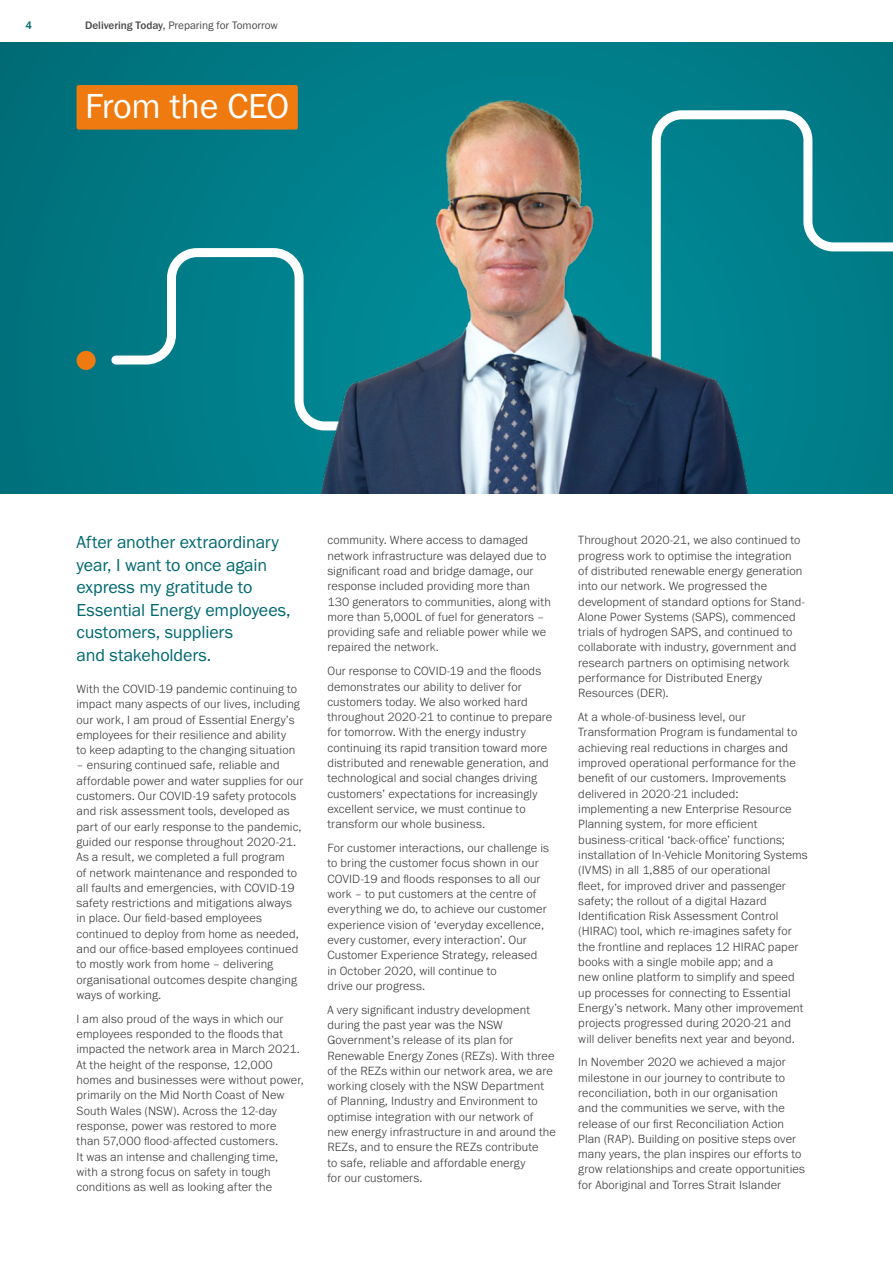
<style>
.page{position:relative;width:893px;height:1263px;background:#fff}
.page>*{position:absolute;margin:0;border:0;box-sizing:border-box;transform-origin:0 0}
.t1{font:36px "Franklin Gothic URW Boo";letter-spacing:-.01em;color:#fff}
.t2{font:18px/22.5px "Franklin Gothic URW Boo";letter-spacing:-.01em;color:#006871}
.t3{font:300 12.3px/15.3px "Franklin Gothic URW";letter-spacing:.01em;color:#3c3c3b}
.t4{font:11.25px "Franklin Gothic URW Boo";color:#4a4a49}
.t5{font:500 11.25px "Franklin Gothic URW";color:#006871}
.s1{font-family:"Franklin Gothic URW";font-weight:500}
</style>
<div class="page">
<div style="left:0;top:43px;width:893px;height:450px;background:#007680"></div>
<div style="left:77px;top:351px;width:19px;height:19px;background:#ef7b10;border-radius:50%"></div>
<svg style="left:111px;top:118px;width:782px;height:317px"></svg>
<img style="left:259px;top:66px;width:544px;height:427px">
<div style="left:77px;top:85px;width:221px;height:45px;background:#ef7b10;border-radius:2px"></div>
<p class="t5" style="left:26px;top:18px;width:8px">4</p>
<p class="t4" style="left:85px;top:18px;width:194px"><span class="s1">Delivering Today,</span> Preparing for Tomorrow</p>
<h1 class="t1" style="left:85px;top:83px;width:206px">From the CEO</h1>
<h2 class="t2" style="left:77px;top:530px;width:216px">After another extraordinary year, I want to once again express my gratitude to<br>Essential Energy employees, customers, suppliers<br>and stakeholders.</h2>
<p class="t3" style="left:77px;top:681px;width:225px">With the COVID-19 pandemic continuing to impact many aspects of our lives, including our work, I am proud of Essential Energy’s employees for their resilience and ability<br>to keep adapting to the changing situation</p>
<p class="t3" style="left:77px;top:757px;width:228px">– ensuring continued safe, reliable and affordable power and water supplies for our customers. Our COVID-19 safety protocols and risk assessment tools, developed as part of our early response to the pandemic, guided our response throughout 2020-21.<br>As a result, we completed a full program<br>of network maintenance and responded to all faults and emergencies, with COVID-19 safety restrictions and mitigations always in place. Our field-based employees continued to deploy from home as needed, and our office-based employees continued to mostly work from home – delivering organisational outcomes despite changing ways of working.</p>
<p class="t3" style="left:77px;top:1011px;width:229px">I am also proud of the ways in which our employees responded to the floods that impacted the network area in March 2021.<br>At the height of the response, 12,000 homes and businesses were without power, primarily on the Mid North Coast of New South Wales (NSW). Across the 12-day response, power was restored to more<br>than 57,000 flood-affected customers.<br>It was an intense and challenging time,<br>with a strong focus on safety in tough conditions as well as looking after the</p>
<p class="t3" style="left:327px;top:532px;width:225px">community. Where access to damaged network infrastructure was delayed due to significant road and bridge damage, our response included providing more than 130 generators to communities, along with more than 5,000L of fuel for generators – providing safe and reliable power while we repaired the network.</p>
<p class="t3" style="left:327px;top:663px;width:226px">Our response to COVID-19 and the floods demonstrates our ability to deliver for customers today. We also worked hard throughout 2020-21 to continue to prepare for tomorrow. With the energy industry continuing its rapid transition toward more distributed and renewable generation, and technological and social changes driving customers’ expectations for increasingly excellent service, we must continue to transform our whole business.</p>
<p class="t3" style="left:327px;top:840px;width:223px">For customer interactions, our challenge is to bring the customer focus shown in our COVID-19 and floods responses to all our work – to put customers at the centre of everything we do, to achieve our customer experience vision of ‘everyday excellence, every customer, every interaction’. Our Customer Experience Strategy, released in October 2020, will continue to<br>drive our progress.</p>
<p class="t3" style="left:327px;top:1002px;width:230px">A very significant industry development during the past year was the NSW Government’s release of its plan for Renewable Energy Zones (REZs). With three of the REZs within our network area, we are working closely with the NSW Department of Planning, Industry and Environment to optimise integration with our network of new energy infrastructure in and around the REZs, and to ensure the REZs contribute<br>to safe, reliable and affordable energy<br>for our customers.</p>
<p class="t3" style="left:578px;top:532px;width:228px">Throughout 2020-21, we also continued to progress work to optimise the integration<br>of distributed renewable energy generation into our network. We progressed the development of standard options for Stand-Alone Power Systems (SAPS), commenced trials of hydrogen SAPS, and continued to collaborate with industry, government and research partners on optimising network performance for Distributed Energy Resources (DER).</p>
<p class="t3" style="left:578px;top:709px;width:231px">At a whole-of-business level, our Transformation Program is fundamental to achieving real reductions in charges and improved operational performance for the benefit of our customers. Improvements delivered in 2020-21 included: implementing a new Enterprise Resource Planning system, for more efficient business-critical ‘back-office’ functions; installation of In-Vehicle Monitoring Systems (IVMS) in all 1,885 of our operational<br>fleet, for improved driver and passenger safety; the rollout of a digital Hazard Identification Risk Assessment Control (HIRAC) tool, which re-imagines safety for the frontline and replaces 12 HIRAC paper books with a single mobile app; and a<br>new online platform to simplify and speed up processes for connecting to Essential Energy’s network. Many other improvement projects progressed during 2020-21 and will deliver benefits next year and beyond.</p>
<p class="t3" style="left:578px;top:1054px;width:228px">In November 2020 we achieved a major milestone in our journey to contribute to reconciliation, both in our organisation<br>and the communities we serve, with the release of our first Reconciliation Action Plan (RAP). Building on positive steps over many years, the plan inspires our efforts to grow relationships and create opportunities for Aboriginal and Torres Strait Islander</p>
</div>
